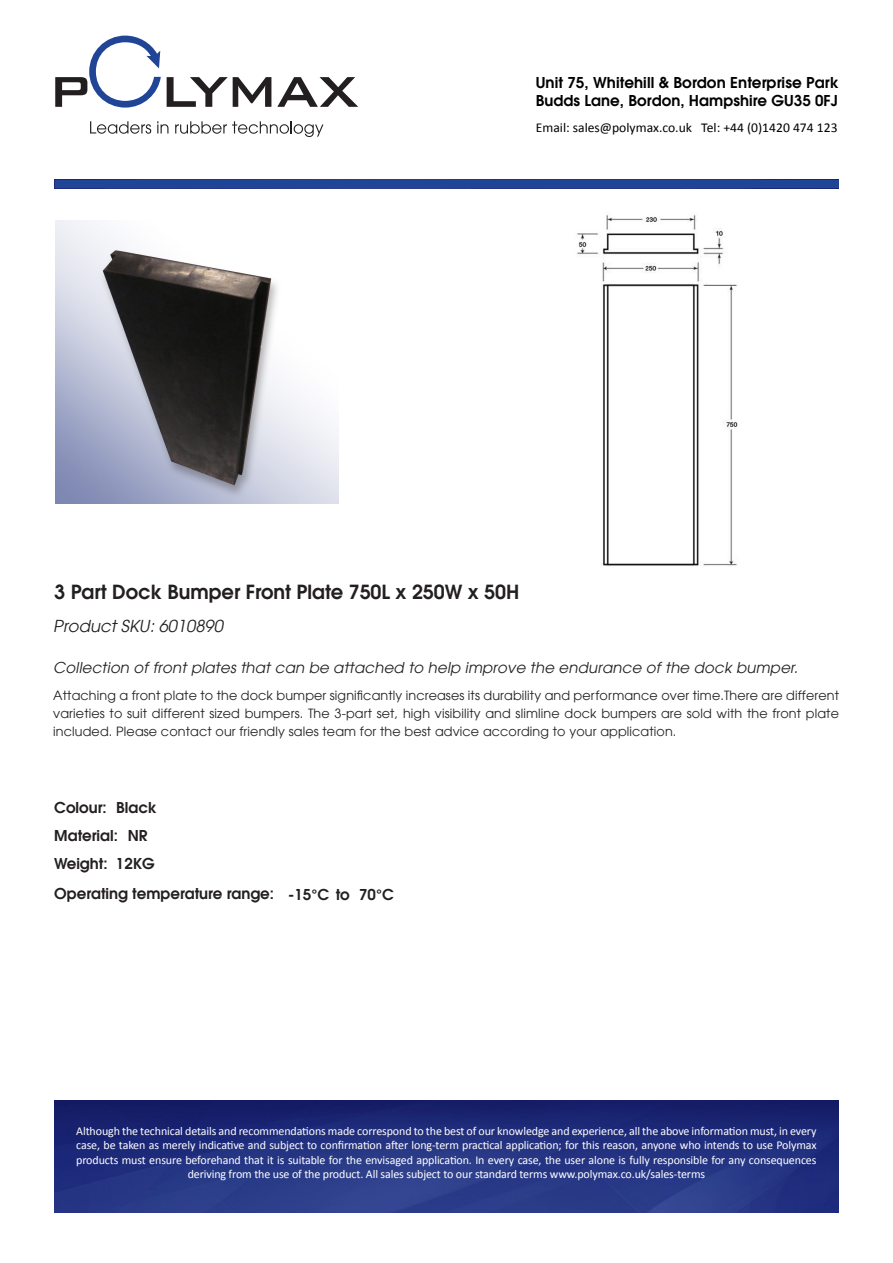
<style>
.page{position:relative;width:893px;height:1263px;background:#fff}
.page>*{position:absolute;margin:0;border:0;box-sizing:border-box;transform-origin:0 0}
.t1{font:600 19.5px "Avant Garde LT";color:#231f20}
.t2{font:italic 16.5px "Avant Garde LT";color:#231f20}
.t3{font:italic 15px "Avant Garde LT";color:#231f20}
.t4{font:600 15px "Avant Garde LT";color:#231f20}
.t5{font:600 15px "Avant Garde LT";letter-spacing:.005em;color:#000}
.t6{font:13.5px "Calibri";color:#000}
.t7{font:12.75px/18px "Avant Garde LT";letter-spacing:.01em;color:#231f20;text-align:justify}
.t8{font:12px/14.4px "Calibri";letter-spacing:-.01em;color:#fff;text-align:center}
</style>
<div class="page">
<img style="left:54px;top:180px;width:785px;height:8px">
<img style="left:54px;top:1101px;width:785px;height:111px">
<svg style="left:90px;top:121px;width:61px;height:13px"></svg>
<svg style="left:157px;top:121px;width:11px;height:12px"></svg>
<svg style="left:175px;top:121px;width:148px;height:16px"></svg>
<svg style="left:167px;top:77px;width:104px;height:30px"></svg>
<svg style="left:277px;top:77px;width:81px;height:30px"></svg>
<svg style="left:55px;top:36px;width:106px;height:72px"></svg>
<div style="left:55px;top:180px;width:783px;height:7px;background:#204596"></div>
<img style="left:55px;top:220px;width:284px;height:284px">
<img style="left:577px;top:214px;width:161px;height:353px">
<p class="t5" style="left:536px;top:73px;width:304px">Unit 75, Whitehill &amp; Bordon Enterprise Park</p>
<p class="t5" style="left:536px;top:91px;width:304px">Budds Lane, Bordon, Hampshire GU35 0FJ</p>
<p class="t6" style="left:536px;top:119px;width:303px">Email: sales@polymax.co.uk Tel: +44 (0)1420 474 123</p>
<p class="t1" style="left:54px;top:579px;width:466px">3 Part Dock Bumper Front Plate 750L x 250W x 50H</p>
<p class="t2" style="left:53px;top:616px;width:174px">Product SKU: 6010890</p>
<p class="t3" style="left:53px;top:658px;width:749px">Collection of front plates that can be attached to help improve the endurance of the dock bumper.</p>
<p class="t7" style="left:53px;top:686px;width:787px">Attaching a front plate to the dock bumper significantly increases its durability and performance over time.There are different varieties to suit different sized bumpers. The 3-part set, high visibility and slimline dock bumpers are sold with the front plate included. Please contact our friendly sales team for the best advice according to your application.</p>
<p class="t4" style="left:54px;top:797px;width:54px">Colour:</p>
<p class="t4" style="left:54px;top:825px;width:65px">Material:</p>
<p class="t4" style="left:54px;top:853px;width:55px">Weight:</p>
<p class="t4" style="left:116px;top:797px;width:42px">Black</p>
<p class="t4" style="left:128px;top:825px;width:21px">NR</p>
<p class="t4" style="left:116px;top:853px;width:40px">12KG</p>
<p class="t4" style="left:54px;top:883px;width:221px">Operating temperature range:</p>
<p class="t4" style="left:288px;top:884px;width:63px">-15°C to</p>
<p class="t4" style="left:359px;top:884px;width:36px">70°C</p>
<p class="t8" style="left:76px;top:1124px;width:742px">Although the technical details and recommendations made correspond to the best of our knowledge and experience, all the above information must, in every case, be taken as merely indicative and subject to confirmation after long-term practical application; for this reason, anyone who intends to use Polymax products must ensure beforehand that it is suitable for the envisaged application. In every case, the user alone is fully responsible for any consequences deriving from the use of the product. All sales subject to our standard terms www.polymax.co.uk/sales-terms</p>
</div>
